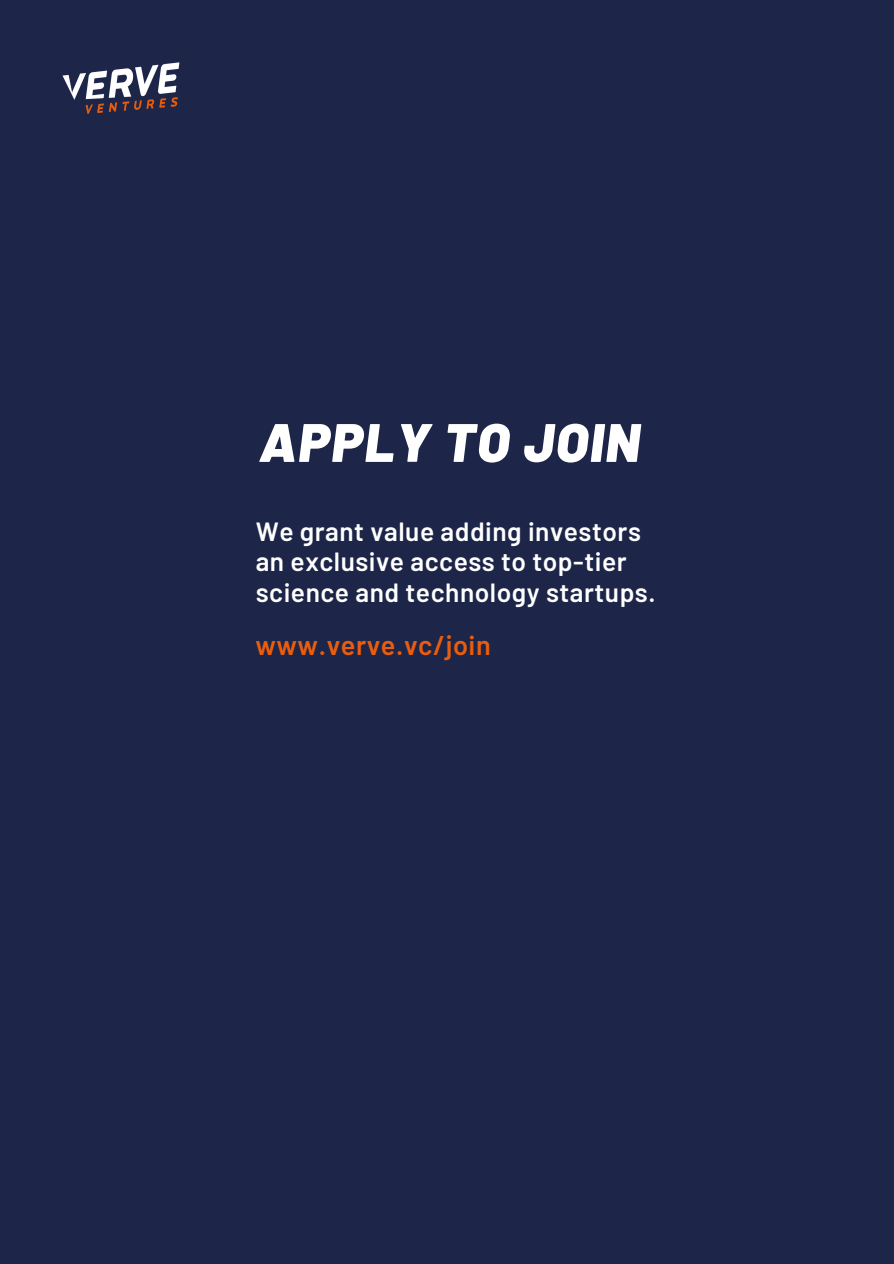
<style>
.page{position:relative;width:894px;height:1264px;background:#fff}
.page>*{position:absolute;margin:0;border:0;box-sizing:border-box;transform-origin:0 0}
.t1{font:italic 900 54px "Barlow";letter-spacing:.03em;color:#fff}
.t2{font:600 27px "Barlow";letter-spacing:.02em;color:#ea5d0e}
.t3{font:600 26.25px/30.5px "Barlow";letter-spacing:.02em;color:#fff}
</style>
<div class="page">
<div style="left:0;top:0;width:893px;height:1263px;background:#1d2648"></div>
<img style="left:62px;top:62px;width:118px;height:52px">
<h1 class="t1" style="left:259px;top:408px;width:382px">APPLY TO JOIN</h1>
<p class="t3" style="left:256px;top:515px;width:401px">We grant value adding investors an exclusive access to top-tier science and technology startups.</p>
<p class="t2" style="left:255px;top:628px;width:237px">www.verve.vc/join</p>
</div>
